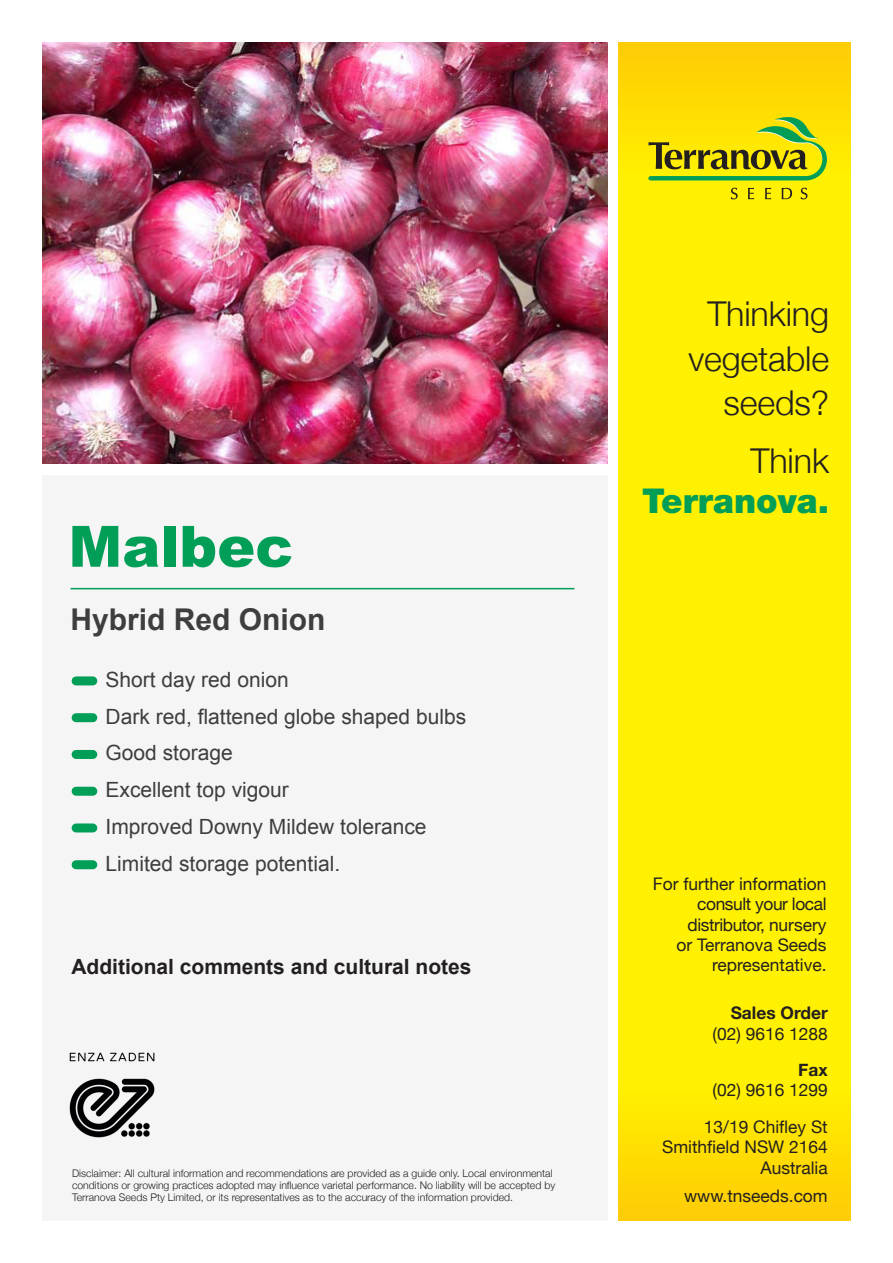
<style>
.page{position:relative;width:893px;height:1263px;background:#fff}
.page>*{position:absolute;margin:0;border:0;box-sizing:border-box;transform-origin:0 0}
.t1{font:900 57px "Arial";color:#009e57}
.t2{font:300 34.2px/44.5px "Helvetica Neue";letter-spacing:-.005em;color:#231f20;text-align:right}
.t3{font:900 34.2px/40.7px "Helvetica Neue LT Pro";color:#009e57;text-align:right}
.t4{font:700 30px "Arial";color:#3e3e3f}
.t5{font:21px "Arial";color:#3e3e3f}
.t6{font:700 21px "Arial";color:#231f20}
.t7{font:17.4px/20.2px "Helvetica Neue";color:#231f20;text-align:right}
.t8{font:300 10.5px/12px "Helvetica Neue";color:#231f20}
.s1{font-family:"Helvetica Neue";font-weight:300;color:#231f20}
.s2{font-weight:700}
</style>
<div class="page">
<div style="left:43px;top:475px;width:564px;height:745px;background:#f5f5f6"></div>
<img style="left:43px;top:43px;width:564px;height:420px">
<div style="left:76px;top:676px;width:17px;height:9px;background:#009e57"></div>
<div style="left:76px;top:713px;width:17px;height:9px;background:#009e57"></div>
<div style="left:76px;top:750px;width:17px;height:9px;background:#009e57"></div>
<div style="left:76px;top:787px;width:17px;height:9px;background:#009e57"></div>
<div style="left:76px;top:823px;width:17px;height:9px;background:#009e57"></div>
<div style="left:76px;top:860px;width:17px;height:9px;background:#009e57"></div>
<svg style="left:618px;top:42px;width:232px;height:575px;background:#feec01"></svg>
<svg style="left:618px;top:617px;width:232px;height:603px;background:#feec01"></svg>
<svg style="left:731px;top:188px;width:7px;height:11px"></svg>
<svg style="left:748px;top:188px;width:6px;height:11px"></svg>
<svg style="left:765px;top:188px;width:6px;height:11px"></svg>
<svg style="left:782px;top:188px;width:10px;height:11px"></svg>
<svg style="left:801px;top:188px;width:6px;height:11px"></svg>
<svg style="left:648px;top:117px;width:179px;height:63px;background:#c0c211"></svg>
<hr style="left:71px;top:588px;width:503px;height:1px;background:#009e57">
<img style="left:69px;top:1052px;width:86px;height:86px">
<p class="t1" style="left:68px;top:505px;width:226px">Malbec</p>
<p class="t4" style="left:71px;top:600px;width:257px">Hybrid Red Onion</p>
<p class="t5" style="left:106px;top:666px;width:185px">Short day red onion</p>
<p class="t5" style="left:106px;top:702px;width:362px">Dark red, flattened globe shaped bulbs</p>
<p class="t5" style="left:106px;top:739px;width:129px">Good storage</p>
<p class="t5" style="left:106px;top:776px;width:185px">Excellent top vigour</p>
<p class="t5" style="left:106px;top:813px;width:322px">Improved Downy Mildew tolerance</p>
<p class="t5" style="left:106px;top:850px;width:236px">Limited storage potential.</p>
<p class="t6" style="left:71px;top:953px;width:402px">Additional comments and cultural notes</p>
<p class="t8" style="left:72px;top:1166px;width:485px">Disclaimer: All cultural information and recommendations are provided as a guide only. Local environmental conditions or growing practices adopted may influence varietal performance. No liability will be accepted by<br>Terranova Seeds Pty Limited, or its representatives as to the accuracy of the information provided.</p>
<p class="t2" style="left:688px;top:289px;width:142px">Thinking vegetable seeds?</p>
<p class="t3" style="left:642px;top:440px;width:188px"><span class="s1">Think<br></span>Terranova.</p>
<p class="t7" style="left:653px;top:875px;width:175px">For further information consult your local distributor, nursery<br>or Terranova Seeds representative.</p>
<p class="t7" style="left:713px;top:1004px;width:117px"><span class="s2">Sales Order </span>(02) 9616 1288</p>
<p class="t7" style="left:713px;top:1061px;width:117px"><span class="s2">Fax<br></span>(02) 9616 1299</p>
<p class="t7" style="left:662px;top:1118px;width:167px">13/19 Chifley St<br>Smithfield NSW 2164<br>Australia</p>
<p class="t7" style="left:684px;top:1187px;width:145px">www.tnseeds.com</p>
</div>
